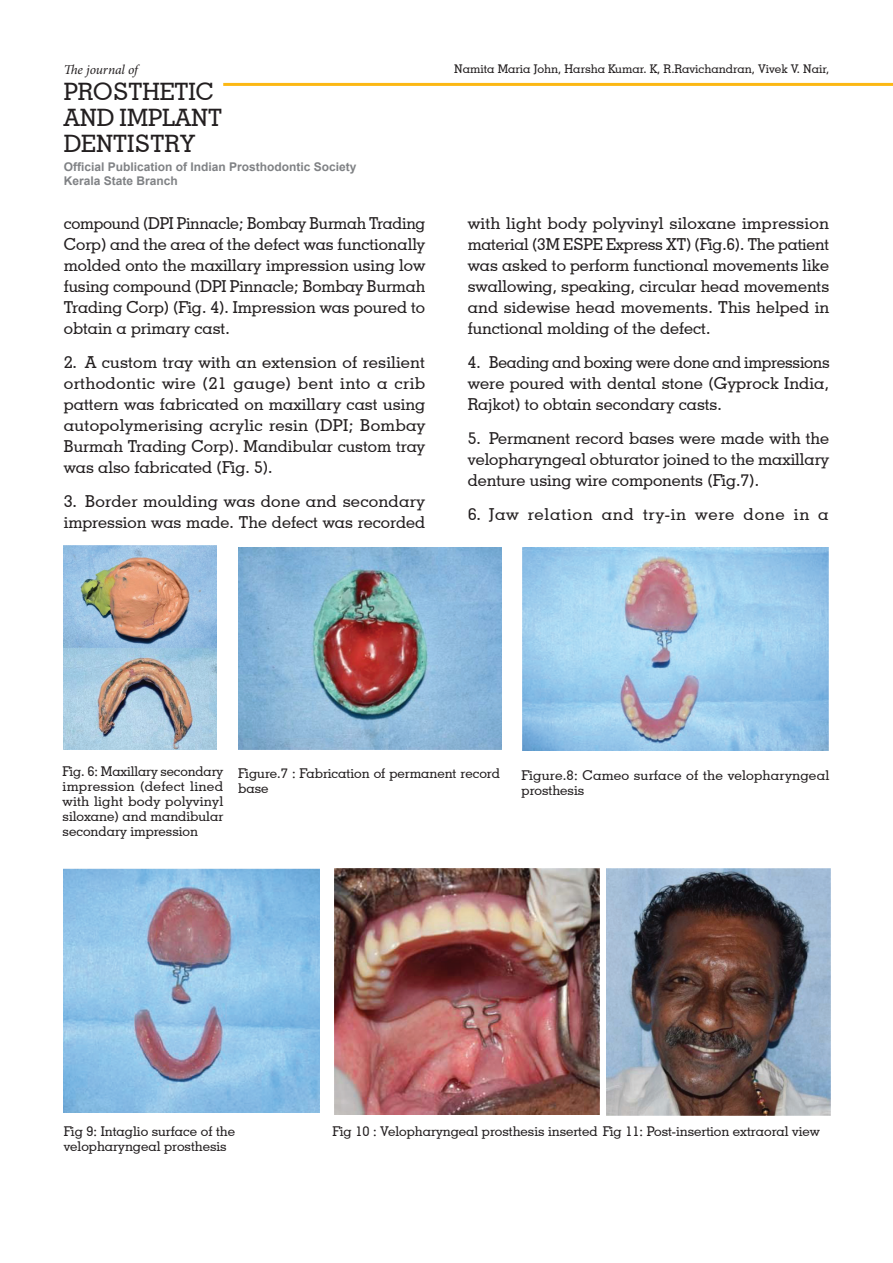
<style>
.page{position:relative;width:893px;height:1263px;background:#fff}
.page>*{position:absolute;margin:0;border:0;box-sizing:border-box;transform-origin:0 0}
.t1{font:500 24px/26.2px "Geometric Slab 703 BT";color:#231f20}
._002_Body_copy{font:500 16.5px/21px "Geometric Slab 703 BT";color:#231f20;text-align:justify}
._002_Body_copy-2{font:500 16.5px "Geometric Slab 703 BT";letter-spacing:.045em;color:#231f20}
.Photo_caption{font:500 13.5px/15px "Geometric Slab 703 BT";color:#231f20}
.t2{font:italic 13.5px "Minion Pro";letter-spacing:-.01em;color:#231f20}
.t3{font:700 12px/14.4px "Arial";color:#808285}
._002_Body_copy-3{font:500 12px "Geometric Slab 703 BT";color:#231f20}
</style>
<div class="page">
<hr style="left:223px;top:83px;width:670px;height:3px;background:#fcb814">
<img style="left:64px;top:546px;width:153px;height:203px">
<img style="left:238px;top:547px;width:264px;height:202px">
<img style="left:523px;top:547px;width:305px;height:204px">
<img style="left:63px;top:868px;width:256px;height:244px">
<img style="left:334px;top:868px;width:265px;height:246px">
<img style="left:607px;top:869px;width:223px;height:246px">
<p class="t2" style="left:64px;top:60px;width:76px">The journal of</p>
<h1 class="t1" style="left:64px;top:78px;width:160px">PROSTHETIC<br>AND IMPLANT<br>DENTISTRY</h1>
<p class="t3" style="left:64px;top:160px;width:294px">Official Publication of Indian Prosthodontic Society<br>Kerala State Branch</p>
<p class="_002_Body_copy" style="left:64px;top:213px;width:363px">compound (DPI Pinnacle; Bombay Burmah Trading Corp) and the area of the defect was functionally molded onto the maxillary impression using low fusing compound (DPI Pinnacle; Bombay Burmah Trading Corp) (Fig. 4). Impression was poured to obtain a primary cast.</p>
<p class="_002_Body_copy" style="left:64px;top:351px;width:363px">2. A custom tray with an extension of resilient orthodontic wire (21 gauge) bent into a crib pattern was fabricated on maxillary cast using autopolymerising acrylic resin (DPI; Bombay Burmah Trading Corp). Mandibular custom tray was also fabricated (Fig. 5).</p>
<p class="_002_Body_copy" style="left:64px;top:490px;width:363px">3. Border moulding was done and secondary impression was made. The defect was recorded</p>
<p class="_002_Body_copy-3" style="left:454px;top:61px;width:376px">Namita Maria John, Harsha Kumar. K, R.Ravichandran, Vivek V. Nair,</p>
<p class="_002_Body_copy" style="left:468px;top:213px;width:363px">with light body polyvinyl siloxane impression material (3M ESPE Express XT) (Fig.6). The patient was asked to perform functional movements like swallowing, speaking, circular head movements and sidewise head movements. This helped in functional molding of the defect.</p>
<p class="_002_Body_copy" style="left:468px;top:351px;width:363px">4. Beading and boxing were done and impressions were poured with dental stone (Gyprock India, Rajkot) to obtain secondary casts.</p>
<p class="_002_Body_copy" style="left:468px;top:427px;width:363px">5. Permanent record bases were made with the velopharyngeal obturator joined to the maxillary denture using wire components (Fig.7).</p>
<p class="_002_Body_copy-2" style="left:468px;top:504px;width:362px">6. Jaw relation and try-in were done in a</p>
<p class="Photo_caption" style="left:63px;top:764px;width:162px;text-align:justify">Fig. 6: Maxillary secondary impression (defect lined with light body polyvinyl siloxane) and mandibular secondary impression</p>
<p class="Photo_caption" style="left:238px;top:766px;width:263px">Figure.7 : Fabrication of permanent record base</p>
<p class="Photo_caption" style="left:522px;top:768px;width:309px">Figure.8: Cameo surface of the velopharyngeal prosthesis</p>
<p class="Photo_caption" style="left:64px;top:1124px;width:173px">Fig 9: Intaglio surface of the velopharyngeal prosthesis</p>
<p class="Photo_caption" style="left:333px;top:1124px;width:488px">Fig 10 : Velopharyngeal prosthesis inserted Fig 11: Post-insertion extraoral view</p>
</div>
